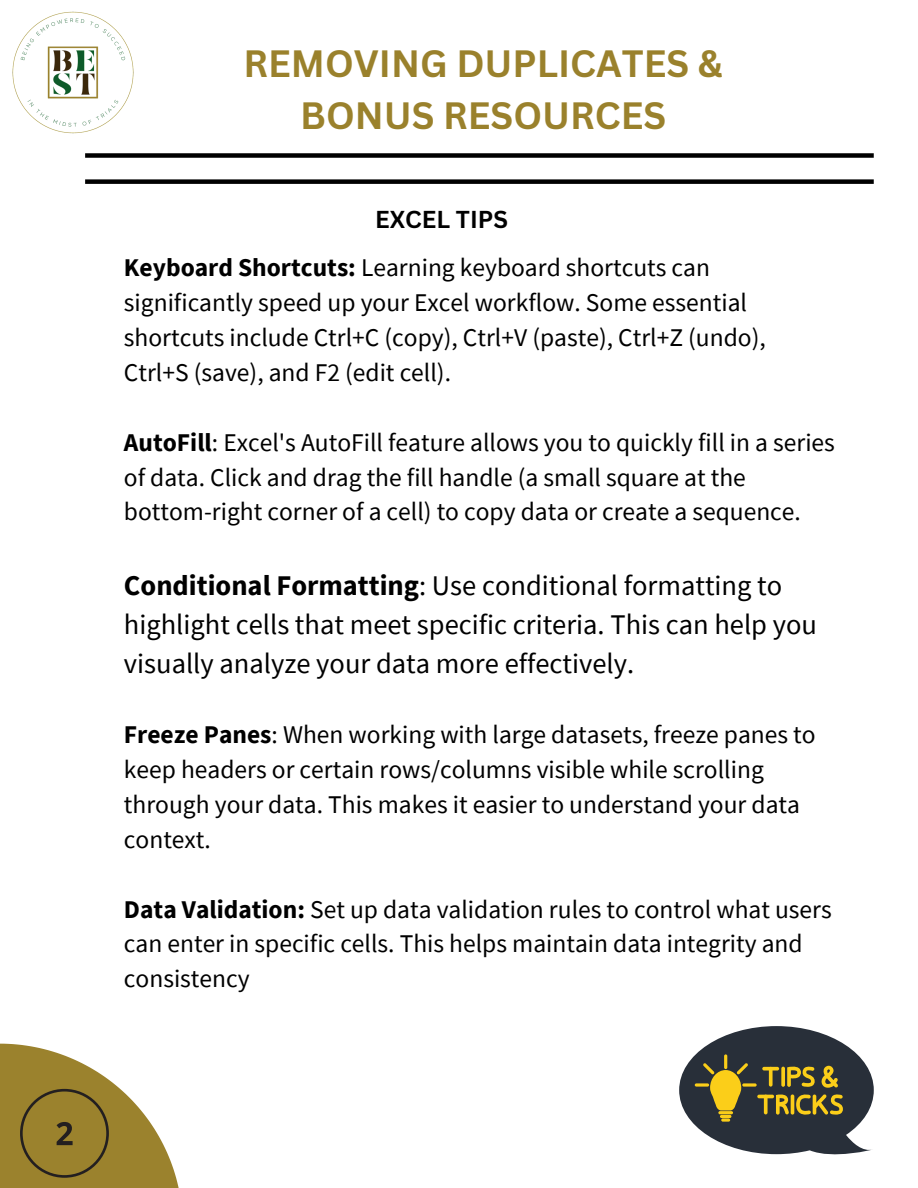
<style>
.page{position:relative;width:918px;height:1188px;background:#fff}
.page>*{position:absolute;margin:0;border:0;box-sizing:border-box;transform-origin:0 0}
.t1{font:700 37.05px "Canva Sans";color:#9a812c}
.t2{font:28.5px/39.3px "Source Sans Pro";color:#000}
.t3{font:25.5px/34.8px "Source Sans Pro";color:#000}
.t4{font:700 23.85px "Canva Sans";color:#000}
.s1{font-weight:700}
</style>
<div class="page">
<div style="left:85px;top:153px;width:789px;height:5px;background:#000"></div>
<div style="left:85px;top:179px;width:789px;height:5px;background:#000"></div>
<svg style="left:0;top:1044px;width:179px;height:144px"></svg>
<img style="left:12px;top:11px;width:122px;height:123px">
<svg style="left:679px;top:1026px;width:195px;height:128px"></svg>
<p class="t1" style="left:244px;top:38px;width:481px">REMOVING DUPLICATES &amp;</p>
<p class="t1" style="left:300px;top:90px;width:368px">BONUS RESOURCES</p>
<p class="t4" style="left:375px;top:202px;width:134px">EXCEL TIPS</p>
<p class="t3" style="left:124px;top:250px;width:643px"><span class="s1">Keyboard Shortcuts:</span> Learning keyboard shortcuts can significantly speed up your Excel workflow. Some essential shortcuts include Ctrl+C (copy), Ctrl+V (paste), Ctrl+Z (undo), Ctrl+S (save), and F2 (edit cell).</p>
<p class="t3" style="left:124px;top:424px;width:713px"><span class="s1">AutoFill</span>: Excel's AutoFill feature allows you to quickly fill in a series of data. Click and drag the fill handle (a small square at the bottom-right corner of a cell) to copy data or create a sequence.</p>
<p class="t2" style="left:124px;top:565px;width:695px"><span class="s1">Conditional Formatting</span>: Use conditional formatting to highlight cells that meet specific criteria. This can help you visually analyze your data more effectively.</p>
<p class="t3" style="left:124px;top:717px;width:693px"><span class="s1">Freeze Panes</span>: When working with large datasets, freeze panes to keep headers or certain rows/columns visible while scrolling through your data. This makes it easier to understand your data context.</p>
<p class="t3" style="left:124px;top:891px;width:709px"><span class="s1">Data Validation:</span> Set up data validation rules to control what users can enter in specific cells. This helps maintain data integrity and consistency</p>
</div>
